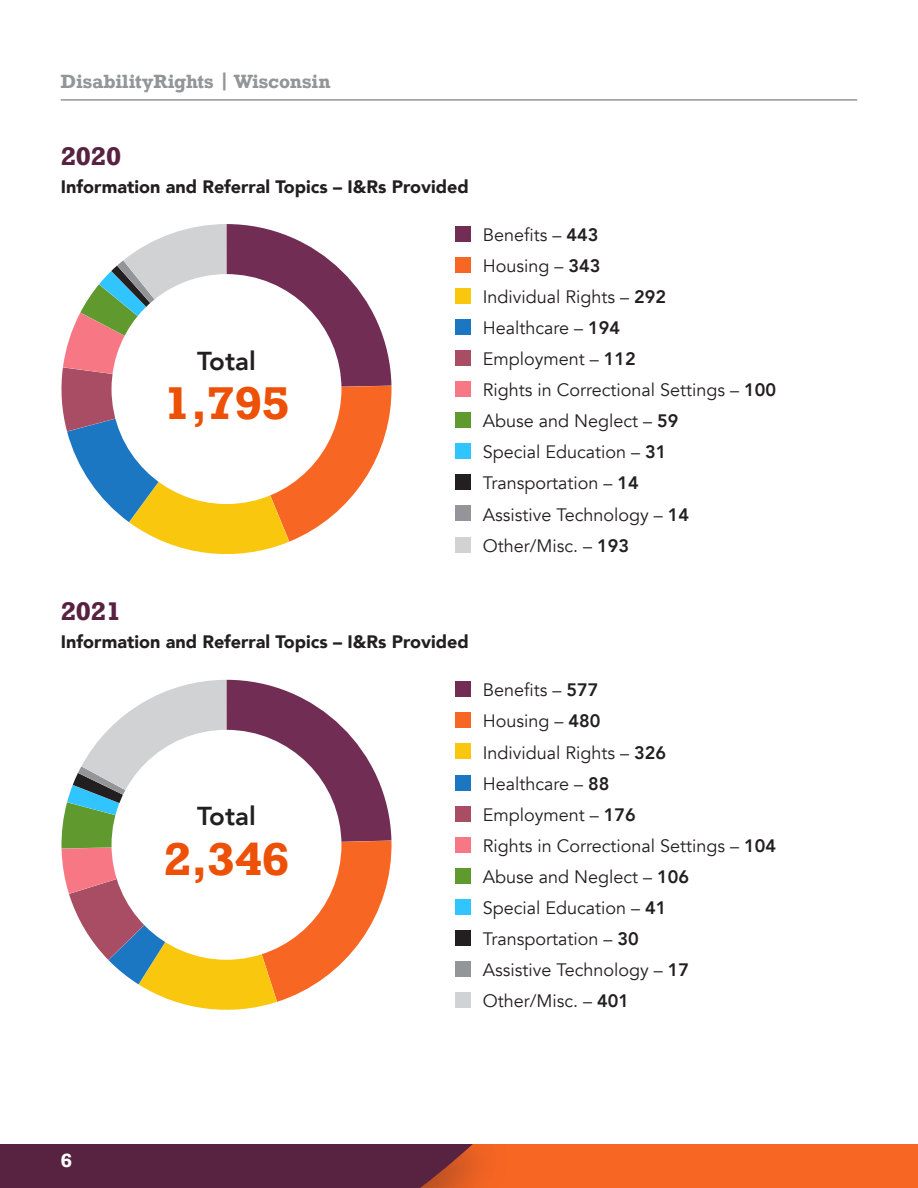
<style>
.page{position:relative;width:918px;height:1188px;background:#fff}
.page>*{position:absolute;margin:0;border:0;box-sizing:border-box;transform-origin:0 0}
.t1{font:700 43.2px "Rockwell";color:#ed5007}
.t2{font:800 25.95px "Avenir";color:#231f20}
.t3{font:700 24px "Rockwell";color:#582341}
.t4{font:18px "Avenir";color:#231f20}
.t5{font:900 18px "Avenir";color:#231f20}
.t6{font:700 18px "Rockwell";color:#939598}
.t7{font:700 18px "Rockwell";color:#fff}
.s1{font-weight:800}
</style>
<div class="page">
<div style="left:0;top:1144px;width:918px;height:44px;background:#f86624"></div>
<div style="left:0;top:1116px;width:515px;height:72px;background:#f46423"></div>
<div style="left:0;top:1144px;width:473px;height:44px;background:#582341"></div>
<div style="left:0;top:0;width:918px;height:1144px;background:#fff"></div>
<hr style="left:61px;top:99px;width:796px;height:2px;background:#939598">
<svg style="left:61px;top:224px;width:331px;height:330px"></svg>
<div style="left:112px;top:274px;width:229px;height:230px;background:#fff;border-radius:50%"></div>
<div style="left:455px;top:226px;width:16px;height:15px;background:#712d53"></div>
<div style="left:455px;top:257px;width:16px;height:15px;background:#f86624"></div>
<div style="left:455px;top:288px;width:16px;height:16px;background:#f9c80e"></div>
<div style="left:455px;top:319px;width:16px;height:16px;background:#1c77c3"></div>
<div style="left:455px;top:350px;width:16px;height:16px;background:#a84d63"></div>
<div style="left:455px;top:381px;width:16px;height:16px;background:#f77784"></div>
<div style="left:455px;top:412px;width:16px;height:16px;background:#60992d"></div>
<div style="left:455px;top:443px;width:16px;height:16px;background:#30c5ff"></div>
<div style="left:455px;top:475px;width:16px;height:15px;background:#231f20"></div>
<div style="left:455px;top:506px;width:16px;height:15px;background:#939598"></div>
<div style="left:455px;top:537px;width:16px;height:15px;background:#d1d2d4"></div>
<div style="left:455px;top:681px;width:16px;height:16px;background:#712d53"></div>
<div style="left:455px;top:713px;width:16px;height:15px;background:#f86624"></div>
<div style="left:455px;top:744px;width:16px;height:15px;background:#f9c80e"></div>
<div style="left:455px;top:775px;width:16px;height:15px;background:#1c77c3"></div>
<div style="left:455px;top:806px;width:16px;height:16px;background:#a84d63"></div>
<div style="left:455px;top:837px;width:16px;height:16px;background:#f77784"></div>
<div style="left:455px;top:868px;width:16px;height:16px;background:#60992d"></div>
<div style="left:455px;top:899px;width:16px;height:16px;background:#30c5ff"></div>
<div style="left:455px;top:930px;width:16px;height:16px;background:#231f20"></div>
<div style="left:455px;top:961px;width:16px;height:16px;background:#939598"></div>
<div style="left:455px;top:993px;width:16px;height:15px;background:#d1d2d4"></div>
<svg style="left:61px;top:680px;width:331px;height:330px"></svg>
<div style="left:112px;top:730px;width:229px;height:230px;background:#fff;border-radius:50%"></div>
<p class="t6" style="left:61px;top:70px;width:272px">DisabilityRights | Wisconsin</p>
<p class="t3" style="left:61px;top:140px;width:62px">2020</p>
<p class="t5" style="left:61px;top:171px;width:410px">Information and Referral Topics – I&amp;Rs Provided</p>
<p class="t2" style="left:197px;top:340px;width:60px">Total</p>
<p class="t1" style="left:164px;top:375px;width:127px">1,795</p>
<p class="t4" style="left:483px;top:224px;width:117px">Benefits – <span class="s1">443</span></p>
<p class="t4" style="left:483px;top:255px;width:119px">Housing – <span class="s1">343</span></p>
<p class="t4" style="left:483px;top:286px;width:185px">Individual Rights – <span class="s1">292</span></p>
<p class="t4" style="left:483px;top:317px;width:139px">Healthcare – <span class="s1">194</span></p>
<p class="t4" style="left:483px;top:348px;width:154px">Employment – <span class="s1">112</span></p>
<p class="t4" style="left:483px;top:379px;width:295px">Rights in Correctional Settings – <span class="s1">100</span></p>
<p class="t4" style="left:483px;top:410px;width:197px">Abuse and Neglect – <span class="s1">59</span></p>
<p class="t4" style="left:483px;top:441px;width:185px">Special Education – <span class="s1">31</span></p>
<p class="t4" style="left:483px;top:473px;width:157px">Transportation – <span class="s1">14</span></p>
<p class="t4" style="left:483px;top:504px;width:208px">Assistive Technology – <span class="s1">14</span></p>
<p class="t4" style="left:483px;top:535px;width:148px">Other/Misc. – <span class="s1">193</span></p>
<p class="t3" style="left:61px;top:596px;width:62px">2021</p>
<p class="t5" style="left:61px;top:627px;width:410px">Information and Referral Topics – I&amp;Rs Provided</p>
<p class="t2" style="left:197px;top:796px;width:60px">Total</p>
<p class="t1" style="left:164px;top:831px;width:127px">2,346</p>
<p class="t4" style="left:483px;top:679px;width:117px">Benefits – <span class="s1">577</span></p>
<p class="t4" style="left:483px;top:710px;width:119px">Housing – <span class="s1">480</span></p>
<p class="t4" style="left:483px;top:742px;width:185px">Individual Rights – <span class="s1">326</span></p>
<p class="t4" style="left:483px;top:773px;width:128px">Healthcare – <span class="s1">88</span></p>
<p class="t4" style="left:483px;top:804px;width:154px">Employment – <span class="s1">176</span></p>
<p class="t4" style="left:483px;top:835px;width:295px">Rights in Correctional Settings – <span class="s1">104</span></p>
<p class="t4" style="left:483px;top:866px;width:208px">Abuse and Neglect – <span class="s1">106</span></p>
<p class="t4" style="left:483px;top:897px;width:185px">Special Education – <span class="s1">41</span></p>
<p class="t4" style="left:483px;top:928px;width:157px">Transportation – <span class="s1">30</span></p>
<p class="t4" style="left:483px;top:959px;width:208px">Assistive Technology – <span class="s1">17</span></p>
<p class="t4" style="left:483px;top:990px;width:148px">Other/Misc. – <span class="s1">401</span></p>
<p class="t7" style="left:61px;top:1149px;width:13px">6</p>
</div>
